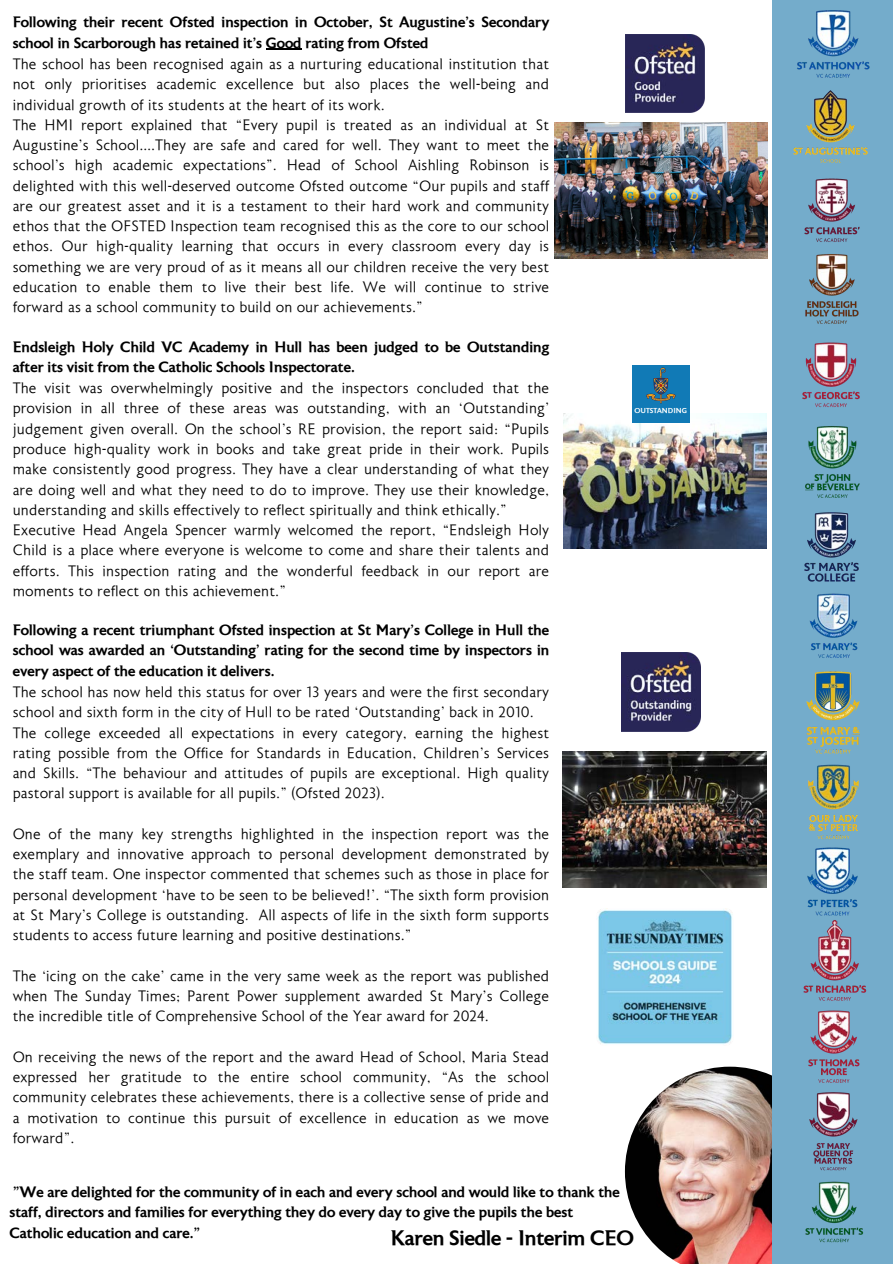
<style>
.page{position:relative;width:893px;height:1264px;background:#fff}
.page>*{position:absolute;margin:0;border:0;box-sizing:border-box;transform-origin:0 0}
.t1{font:500 21px "Astoria";letter-spacing:-.015em;color:#000}
.t2{font:300 15px/20.2px "Astoria";color:#000;text-align:justify}
.t3{font:500 15px/20.2px "Astoria";color:#000}
.t4{font:500 7.2px "Astoria";color:#fff}
</style>
<div class="page">
<img style="left:625px;top:1066px;width:147px;height:197px">
<div style="left:772px;top:0;width:120px;height:1263px;background:#74accb"></div>
<img style="left:797px;top:10px;width:73px;height:68px">
<img style="left:793px;top:90px;width:75px;height:62px">
<img style="left:802px;top:346px;width:58px;height:61px">
<img style="left:806px;top:426px;width:54px;height:58px">
<img style="left:809px;top:612px;width:49px;height:39px">
<img style="left:808px;top:773px;width:51px;height:56px">
<img style="left:807px;top:829px;width:51px;height:79px">
<img style="left:793px;top:152px;width:75px;height:76px">
<img style="left:804px;top:228px;width:56px;height:118px">
<img style="left:804px;top:484px;width:56px;height:128px">
<img style="left:810px;top:911px;width:49px;height:70px">
<img style="left:809px;top:1106px;width:49px;height:50px">
<img style="left:805px;top:1156px;width:59px;height:87px">
<img style="left:806px;top:654px;width:54px;height:119px">
<img style="left:803px;top:985px;width:64px;height:121px">
<img style="left:554px;top:122px;width:213px;height:137px">
<img style="left:626px;top:34px;width:78px;height:79px">
<img style="left:564px;top:413px;width:202px;height:135px">
<div style="left:631px;top:365px;width:58px;height:57px;background:#117ab6"></div>
<img style="left:646px;top:367px;width:30px;height:37px">
<img style="left:621px;top:652px;width:79px;height:79px">
<img style="left:562px;top:751px;width:204px;height:136px">
<img style="left:597px;top:908px;width:136px;height:137px">
<hr style="left:266px;top:49px;width:35px;height:1px;background:#000">
<p class="t3" style="left:13px;top:14px;width:538px">Following their recent Ofsted inspection in October, St Augustine’s Secondary school in Scarborough has retained it’s Good rating from Ofsted</p>
<p class="t2" style="left:13px;top:56px;width:538px">The school has been recognised again as a nurturing educational institution that not only prioritises academic excellence but also places the well-being and individual growth of its students at the heart of its work.</p>
<p class="t2" style="left:13px;top:116px;width:538px">The HMI report explained that “Every pupil is treated as an individual at St Augustine’s School….They are safe and cared for well. They want to meet the school’s high academic expectations”. Head of School Aishling Robinson is delighted with this well-deserved outcome Ofsted outcome “Our pupils and staff are our greatest asset and it is a testament to their hard work and community ethos that the OFSTED Inspection team recognised this as the core to our school ethos. Our high-quality learning that occurs in every classroom every day is something we are very proud of as it means all our children receive the very best education to enable them to live their best life. We will continue to strive forward as a school community to build on our achievements.”</p>
<p class="t3" style="left:13px;top:338px;width:538px">Endsleigh Holy Child VC Academy in Hull has been judged to be Outstanding after its visit from the Catholic Schools Inspectorate.</p>
<p class="t2" style="left:13px;top:380px;width:538px">The visit was overwhelmingly positive and the inspectors concluded that the provision in all three of these areas was outstanding, with an ‘Outstanding’ judgement given overall. On the school’s RE provision, the report said: “Pupils produce high-quality work in books and take great pride in their work. Pupils make consistently good progress. They have a clear understanding of what they are doing well and what they need to do to improve. They use their knowledge, understanding and skills effectively to reflect spiritually and think ethically.”</p>
<p class="t2" style="left:13px;top:521px;width:538px">Executive Head Angela Spencer warmly welcomed the report, “Endsleigh Holy Child is a place where everyone is welcome to come and share their talents and efforts. This inspection rating and the wonderful feedback in our report are moments to reflect on this achievement.”</p>
<p class="t3" style="left:13px;top:621px;width:538px;text-align:justify">Following a recent triumphant Ofsted inspection at St Mary's College in Hull the school was awarded an ‘Outstanding’ rating for the second time by inspectors in every aspect of the education it delivers.</p>
<p class="t2" style="left:13px;top:683px;width:538px">The school has now held this status for over 13 years and were the first secondary school and sixth form in the city of Hull to be rated ‘Outstanding’ back in 2010.</p>
<p class="t2" style="left:13px;top:724px;width:538px">The college exceeded all expectations in every category, earning the highest rating possible from the Office for Standards in Education, Children's Services and Skills. “The behaviour and attitudes of pupils are exceptional. High quality pastoral support is available for all pupils.” (Ofsted 2023).</p>
<p class="t2" style="left:13px;top:825px;width:538px">One of the many key strengths highlighted in the inspection report was the exemplary and innovative approach to personal development demonstrated by the staff team. One inspector commented that schemes such as those in place for personal development ‘have to be seen to be believed!’. “The sixth form provision at St Mary’s College is outstanding. All aspects of life in the sixth form supports students to access future learning and positive destinations.”</p>
<p class="t2" style="left:13px;top:967px;width:538px">The ‘icing on the cake’ came in the very same week as the report was published when The Sunday Times; Parent Power supplement awarded St Mary’s College the incredible title of Comprehensive School of the Year award for 2024.</p>
<p class="t2" style="left:13px;top:1048px;width:538px">On receiving the news of the report and the award Head of School, Maria Stead expressed her gratitude to the entire school community, “As the school community celebrates these achievements, there is a collective sense of pride and a motivation to continue this pursuit of excellence in education as we move forward”.</p>
<p class="t4" style="left:634px;top:407px;width:54px">OUTSTANDING</p>
<p class="t3" style="left:9px;top:1183px;width:612px">"We are delighted for the community of in each and every school and would like to thank the staff, directors and families for everything they do every day to give the pupils the best<br>Catholic education and care.”</p>
<p class="t1" style="left:390px;top:1229px;width:245px">Karen Siedle - Interim CEO</p>
</div>
